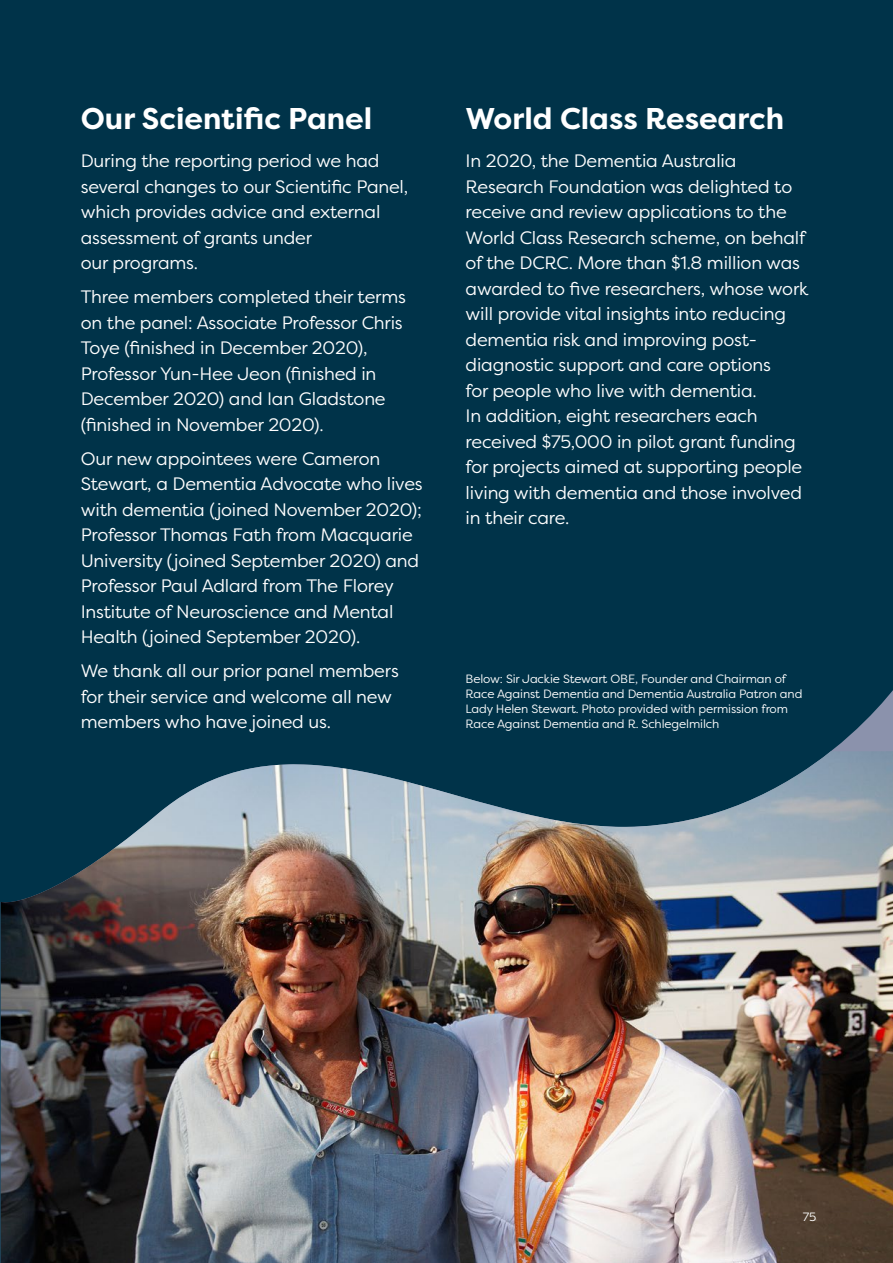
<style>
.page{position:relative;width:893px;height:1263px;background:#003349}
.page>*{position:absolute;margin:0;border:0;box-sizing:border-box;transform-origin:0 0}
.t1{font:700 30px "Filson Pro";color:#fff}
.Body_White{font:18px/25.5px "Filson Pro";letter-spacing:-.01em;color:#fff}
.Body_White-2{font:12px/15px "Filson Pro";letter-spacing:-.01em;color:#fff}
</style>
<div class="page">
<div style="left:1px;top:674px;width:892px;height:77px;background:#003349"></div>
<img style="left:1px;top:751px;width:892px;height:512px">
<h2 class="t1" style="left:81px;top:99px;width:293px">Our Scientific Panel</h2>
<p class="Body_White" style="left:81px;top:148px;width:329px">During the reporting period we had several changes to our Scientific Panel, which provides advice and external assessment of grants under<br>our programs.</p>
<p class="Body_White" style="left:81px;top:284px;width:327px">Three members completed their terms on the panel: Associate Professor Chris Toye (finished in December 2020), Professor Yun-Hee Jeon (finished in December 2020) and Ian Gladstone (finished in November 2020).</p>
<p class="Body_White" style="left:81px;top:445px;width:343px">Our new appointees were Cameron Stewart, a Dementia Advocate who lives with dementia (joined November 2020); Professor Thomas Fath from Macquarie University (joined September 2020) and Professor Paul Adlard from The Florey Institute of Neuroscience and Mental Health (joined September 2020).</p>
<p class="Body_White" style="left:81px;top:658px;width:319px">We thank all our prior panel members for their service and welcome all new members who have joined us.</p>
<h2 class="t1" style="left:466px;top:99px;width:320px">World Class Research</h2>
<p class="Body_White" style="left:466px;top:148px;width:344px">In 2020, the Dementia Australia Research Foundation was delighted to receive and review applications to the World Class Research scheme, on behalf of the DCRC. More than $1.8 million was awarded to five researchers, whose work will provide vital insights into reducing dementia risk and improving post&shy;diagnostic support and care options<br>for people who live with dementia.<br>In addition, eight researchers each received $75,000 in pilot grant funding for projects aimed at supporting people living with dementia and those involved in their care.</p>
<p class="Body_White-2" style="left:466px;top:670px;width:338px">Below: Sir Jackie Stewart OBE, Founder and Chairman of Race Against Dementia and Dementia Australia Patron and Lady Helen Stewart. Photo provided with permission from Race Against Dementia and R. Schlegelmilch</p>
<p class="Body_White-2" style="left:803px;top:1209px;width:15px">75</p>
</div>
